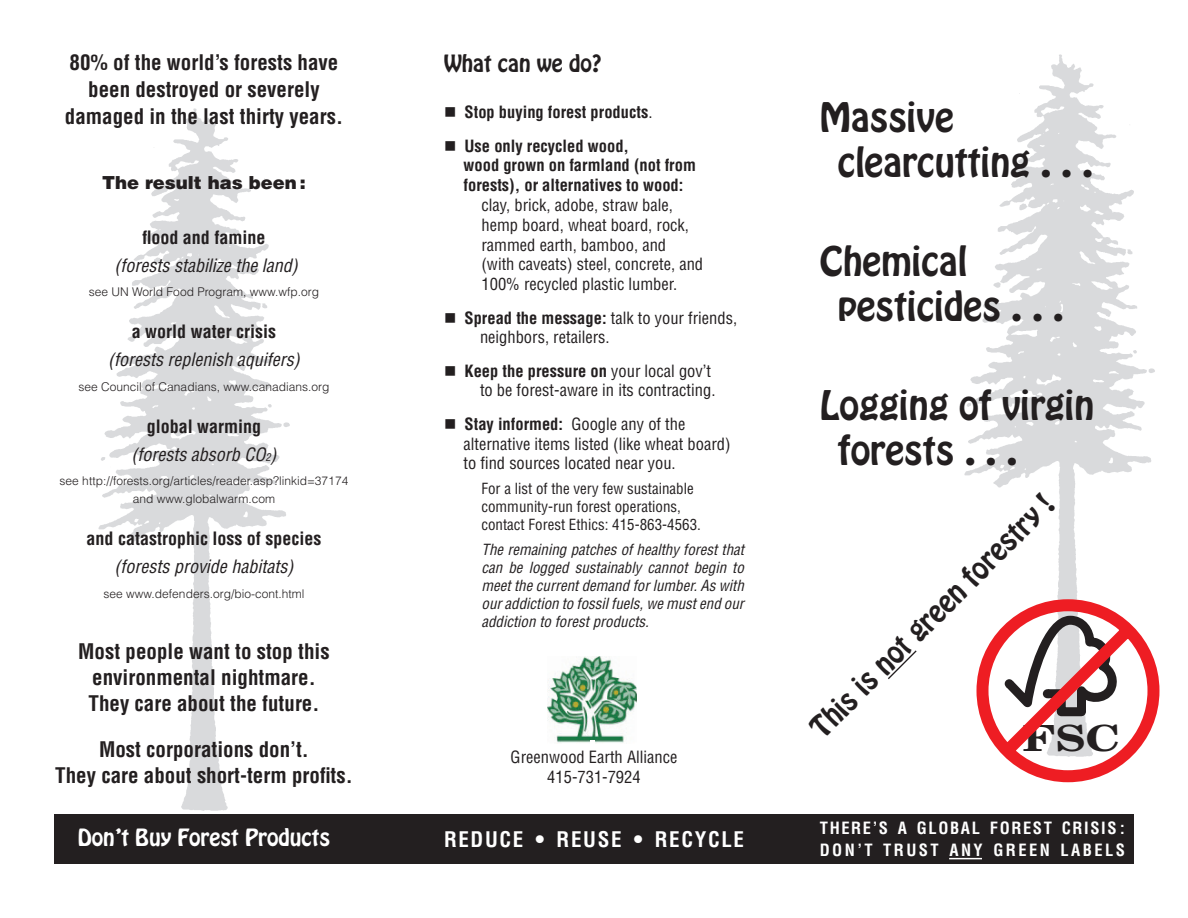
<style>
.page{position:relative;width:1188px;height:918px;background:#fff}
.page>*{position:absolute;margin:0;border:0;box-sizing:border-box;transform-origin:0 0}
.t1{font:36px/45px "Hobo";color:#231f20}
.t2{font:700 36px "New Century Schlbk";color:#231f20;scale:1.25 1}
.t3{font:27px "Hobo";color:#231f20}
.t4{font:700 condensed 21px/25.7px "Helvetica";color:#231f20;text-align:center}
.t5{font:21px "Hobo";color:#fff}
.t6{font:700 condensed 21px "Helvetica";letter-spacing:.08em;color:#fff}
.t7{font:21px "Hobo";color:#231f20}
.t8{font:italic condensed 18px/27.8px "Helvetica";color:#231f20;text-align:center}
.t9{font:700 condensed 18px "Helvetica";color:#231f20}
.t10{font:900 18px "Helvetica";color:#231f20}
.t11{font:condensed 16.5px/19.8px "Helvetica";color:#231f20}
.t12{font:700 condensed 16.5px/19.8px "Helvetica";color:#231f20}
.t13{font:700 condensed 16.5px/22.5px "Helvetica";letter-spacing:.095em;color:#fff}
.t14{font:italic condensed 15px/18px "Helvetica";color:#231f20;text-align:justify}
.t15{font:condensed 15px/18px "Helvetica";color:#231f20}
.t16{font:300 12px/18px "Helvetica";color:#231f20;text-align:center}
.s1{font-weight:700;font-style:normal}
.s2{font-size:10.5px}
.s3{font-weight:400}
.s4{font-weight:700}
</style>
<div class="page">
<img style="left:964px;top:54px;width:191px;height:544px">
<div style="left:54px;top:815px;width:1080px;height:49px;background:#231f20"></div>
<svg style="left:976px;top:598px;width:184px;height:185px"></svg>
<img style="left:85px;top:108px;width:232px;height:707px">
<svg style="left:888px;top:650px;width:29px;height:30px"></svg>
<img style="left:547px;top:657px;width:89px;height:86px">
<svg style="left:590px;top:740px;width:5px;height:3px"></svg>
<hr style="left:949px;top:858px;width:33px;height:1px;background:#fff">
<p class="t4" style="left:65px;top:49px;width:280px;line-height:27px">80% of the world’s forests have been destroyed or severely damaged in the last thirty years.</p>
<p class="t10" style="left:102px;top:171px;width:205px">The result has been :</p>
<p class="t9" style="left:142px;top:226px;width:125px">flood and famine</p>
<p class="t8" style="left:115px;top:251px;width:185px">(forests stabilize the land)</p>
<p class="t16" style="left:89px;top:283px;width:232px">see UN World Food Program, www.wfp.org</p>
<p class="t9" style="left:132px;top:321px;width:146px">a world water crisis</p>
<p class="t8" style="left:108px;top:345px;width:193px">(forests replenish aquifers)</p>
<p class="t16" style="left:79px;top:377px;width:252px">see Council of Canadians, www.canadians.org</p>
<p class="t8" style="left:131px;top:412px;width:147px"><span class="s1">global warming </span>(forests absorb CO<span class="s2">2</span>)</p>
<p class="t16" style="left:60px;top:472px;width:290px">see http://forests.org/articles/reader.asp?linkid=37174 and www.globalwarm.com</p>
<p class="t9" style="left:87px;top:528px;width:236px">and catastrophic loss of species</p>
<p class="t8" style="left:115px;top:552px;width:180px">(forests provide habitats)</p>
<p class="t16" style="left:104px;top:584px;width:202px">see www.defenders.org/bio-cont.html</p>
<p class="t4" style="left:78px;top:639px;width:253px">Most people want to stop this environmental nightmare.<br>They care about the future.</p>
<p class="t4" style="left:55px;top:737px;width:299px">Most corporations don’t.<br>They care about short-term profits.</p>
<p class="t5" style="left:78px;top:823px;width:254px">Don’t Buy Forest Products</p>
<p class="t7" style="left:444px;top:48px;width:159px">What can we do?</p>
<p class="t12" style="left:444px;top:102px;width:210px">■ Stop buying forest products<span class="s3">.</span></p>
<p class="t12" style="left:464px;top:136px;width:234px;text-indent:-20px">■ Use only recycled wood,<br>wood grown on farmland (not from forests), or alternatives to wood:</p>
<p class="t11" style="left:482px;top:195px;width:223px">clay, brick, adobe, straw bale, hemp board, wheat board, rock, rammed earth, bamboo, and (with caveats) steel, concrete, and<br>100% recycled plastic lumber.</p>
<p class="t11" style="left:480px;top:307px;width:259px;text-indent:-36px">■ <span class="s4">Spread the message:</span> talk to your friends, neighbors, retailers.</p>
<p class="t11" style="left:444px;top:360px;width:273px;text-align:right">■ <span class="s4">Keep the pressure on</span> your local gov’t to be forest-aware in its contracting.</p>
<p class="t11" style="left:464px;top:414px;width:269px;text-indent:-20px">■ <span class="s4">Stay informed:</span> Google any of the alternative items listed (like wheat board) to find sources located near you.</p>
<p class="t15" style="left:482px;top:479px;width:221px">For a list of the very few sustainable community-run forest operations, contact Forest Ethics: 415-863-4563.</p>
<p class="t14" style="left:482px;top:540px;width:264px">The remaining patches of healthy forest that can be logged sustainably cannot begin to meet the current demand for lumber. As with our addiction to fossil fuels, we must end our addiction to forest products.</p>
<p class="t11" style="left:511px;top:747px;width:168px;text-align:center">Greenwood Earth Alliance<br>415-731-7924</p>
<h1 class="t1" style="left:838px;top:95px;width:257px;text-indent:-18px">Massive clearcutting . . .</h1>
<h1 class="t1" style="left:838px;top:239px;width:227px;text-indent:-18px">Chemical pesticides . . .</h1>
<h1 class="t1" style="left:838px;top:383px;width:258px;text-indent:-18px">Logging of virgin forests . . .</h1>
<h2 class="t3" style="left:802px;top:719px;width:332px;rotate:-45deg">This is not green forestry !</h2>
<h1 class="t2" style="left:1023px;top:716px;width:80px">FSC</h1>
<p class="t6" style="left:444px;top:827px;width:302px">REDUCE • REUSE • RECYCLE</p>
<p class="t13" style="left:820px;top:816px;width:307px">THERE’S A GLOBAL FOREST CRISIS :<br>DON’T TRUST ANY GREEN LABELS</p>
</div>
